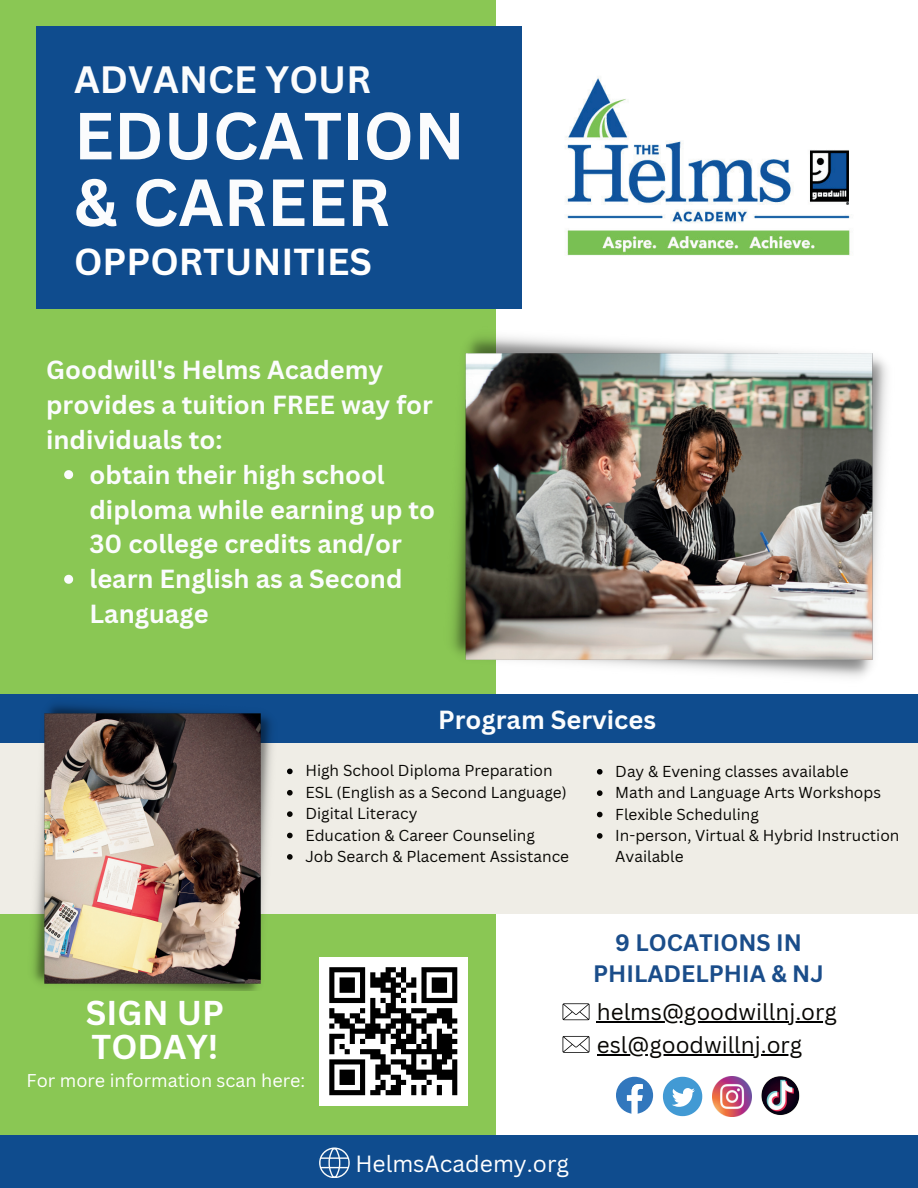
<style>
.page{position:relative;width:918px;height:1188px;background:#fff}
.page>*{position:absolute;margin:0;border:0;box-sizing:border-box;transform-origin:0 0}
.t1{font:700 65.1px/66.6px "Canva Sans";color:#fbfcfd}
.t2{font:700 37.05px "Canva Sans";color:#fbfcfd}
.t3{font:700 36.6px "Canva Sans";color:#fff}
.t4{font:700 33.6px/33.8px "Canva Sans";color:#fff}
.t5{font:700 25.5px "Canva Sans";color:#fbfcfd}
.t6{font:700 23.1px/31.5px "Canva Sans";color:#1a4d8a;text-align:center}
.t7{font:22.8px "Canva Sans";color:#fff}
.t8{font:22.5px/32.5px "Canva Sans";color:#080704}
.t9{font:18px "Canva Sans";color:#fff}
.t10{font:15.45px/21.3px "Canva Sans";color:#080704}
</style>
<div class="page">
<div style="left:0;top:0;width:496px;height:1188px;background:#8ac754"></div>
<div style="left:36px;top:26px;width:486px;height:283px;background:#0f4c8e"></div>
<div style="left:0;top:721px;width:918px;height:193px;background:#efede6"></div>
<div style="left:0;top:695px;width:918px;height:48px;background:#0f4c8e"></div>
<img style="left:33px;top:704px;width:239px;height:286px">
<div style="left:319px;top:957px;width:149px;height:148px;background:#fff"></div>
<div style="left:329px;top:967px;width:36px;height:5px;background:#000"></div>
<svg style="left:329px;top:972px;width:5px;height:26px"></svg>
<div style="left:329px;top:998px;width:36px;height:5px;background:#000"></div>
<svg style="left:329px;top:1008px;width:5px;height:5px"></svg>
<div style="left:329px;top:1013px;width:16px;height:5px;background:#000"></div>
<div style="left:334px;top:1018px;width:16px;height:6px;background:#000"></div>
<svg style="left:329px;top:1024px;width:5px;height:5px"></svg>
<div style="left:329px;top:1034px;width:16px;height:5px;background:#000"></div>
<svg style="left:329px;top:1039px;width:5px;height:15px"></svg>
<div style="left:329px;top:1059px;width:36px;height:5px;background:#000"></div>
<svg style="left:329px;top:1064px;width:5px;height:26px"></svg>
<div style="left:329px;top:1090px;width:36px;height:5px;background:#000"></div>
<svg style="left:340px;top:967px;width:117px;height:128px"></svg>
<div style="left:0;top:1135px;width:918px;height:53px;background:#0f4c8e"></div>
<img style="left:565px;top:77px;width:285px;height:179px">
<img style="left:451px;top:336px;width:436px;height:341px">
<svg style="left:319px;top:1147px;width:30px;height:31px"></svg>
<svg style="left:563px;top:1003px;width:27px;height:17px"></svg>
<hr style="left:597px;top:1022px;width:240px;height:1px;background:#000">
<hr style="left:597px;top:1054px;width:205px;height:1px;background:#000">
<svg style="left:563px;top:1036px;width:27px;height:17px"></svg>
<svg style="left:616px;top:1077px;width:37px;height:37px"></svg>
<svg style="left:663px;top:1077px;width:39px;height:39px"></svg>
<img style="left:712px;top:1077px;width:39px;height:39px">
<img style="left:761px;top:1077px;width:39px;height:39px">
<svg style="left:287px;top:769px;width:6px;height:5px"></svg>
<svg style="left:287px;top:790px;width:6px;height:6px"></svg>
<svg style="left:287px;top:811px;width:6px;height:6px"></svg>
<svg style="left:287px;top:833px;width:6px;height:5px"></svg>
<svg style="left:287px;top:854px;width:6px;height:6px"></svg>
<svg style="left:64px;top:470px;width:9px;height:9px"></svg>
<svg style="left:64px;top:575px;width:9px;height:9px"></svg>
<svg style="left:597px;top:769px;width:6px;height:6px"></svg>
<svg style="left:597px;top:790px;width:6px;height:6px"></svg>
<svg style="left:597px;top:812px;width:6px;height:5px"></svg>
<svg style="left:597px;top:833px;width:6px;height:6px"></svg>
<h2 class="t2" style="left:74px;top:57px;width:299px">ADVANCE YOUR</h2>
<h1 class="t1" style="left:74px;top:103px;width:392px">EDUCATION &amp; CAREER</h1>
<h3 class="t3" style="left:74px;top:240px;width:299px">OPPORTUNITIES</h3>
<h3 class="t5" style="left:46px;top:355px;width:339px">Goodwill's Helms Academy</h3>
<h3 class="t5" style="left:46px;top:389px;width:388px">provides a tuition FREE way for</h3>
<h3 class="t5" style="left:46px;top:424px;width:178px">individuals to:</h3>
<h3 class="t5" style="left:89px;top:459px;width:297px">obtain their high school</h3>
<h3 class="t5" style="left:89px;top:494px;width:347px">diploma while earning up to</h3>
<h3 class="t5" style="left:89px;top:529px;width:314px">30 college credits and/or</h3>
<h3 class="t5" style="left:89px;top:564px;width:315px">learn English as a Second</h3>
<h3 class="t5" style="left:89px;top:599px;width:121px">Language</h3>
<h3 class="t5" style="left:438px;top:704px;width:219px">Program Services</h3>
<p class="t10" style="left:305px;top:760px;width:265px">High School Diploma Preparation<br>ESL (English as a Second Language)<br>Digital Literacy<br>Education &amp; Career Counseling<br>Job Search &amp; Placement Assistance</p>
<p class="t10" style="left:615px;top:761px;width:286px">Day &amp; Evening classes available<br>Math and Language Arts Workshops<br>Flexible Scheduling<br>In-person, Virtual &amp; Hybrid Instruction<br>Available</p>
<h3 class="t4" style="left:86px;top:996px;width:140px">SIGN UP<br>TODAY!</h3>
<p class="t9" style="left:27px;top:1070px;width:280px">For more information scan here:</p>
<h3 class="t6" style="left:593px;top:927px;width:232px">9 LOCATIONS IN<br>PHILADELPHIA &amp; NJ</h3>
<h3 class="t8" style="left:597px;top:996px;width:242px">helms@goodwillnj.org esl@goodwillnj.org</h3>
<h3 class="t7" style="left:355px;top:1150px;width:215px">HelmsAcademy.org</h3>
</div>
